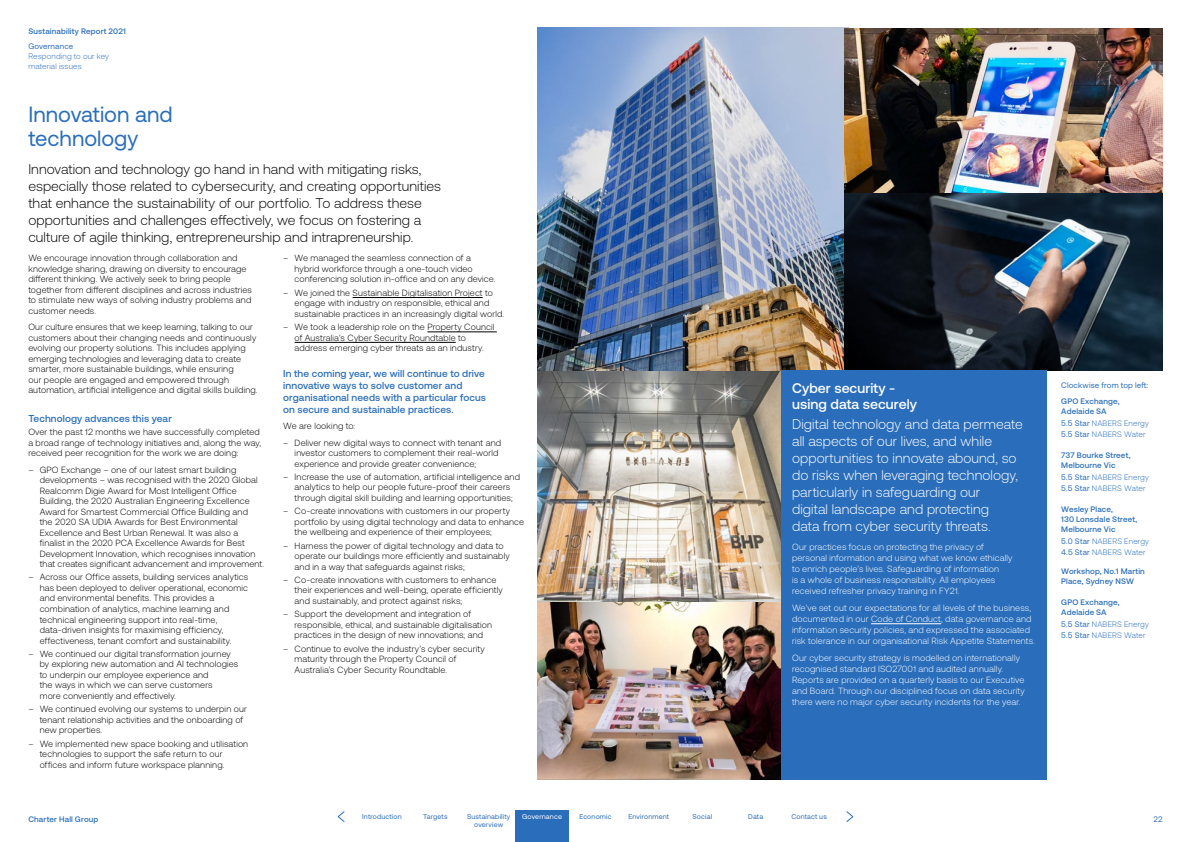
<style>
.page{position:relative;width:1191px;height:842px;background:#fff}
.page>*{position:absolute;margin:0;border:0;box-sizing:border-box;transform-origin:0 0}
.t1{font:22px/24px "Aeonik";color:#2a6ebb}
.t2{font:300 14px/17px "Aeonik";letter-spacing:.005em;color:#000}
.t3{font:300 14px/17px "Aeonik";letter-spacing:.005em;color:#fff}
.t4{font:500 14px/16px "Aeonik";letter-spacing:.005em;color:#fff}
.t5{font:500 10px/12px "Aeonik";letter-spacing:.01em;color:#2a6ebb}
.t6{font:300 9px/10.5px "Aeonik";letter-spacing:.02em;color:#000}
.t7{font:300 9px/11px "Aeonik";letter-spacing:.015em;color:#fff}
.t8{font:500 8px/10px "Aeonik";letter-spacing:.02em;color:#2a6ebb}
.t9{font:300 8px/11.4px "Aeonik";letter-spacing:.02em;color:#2a6ebb}
.t10{font:8px "Aeonik";letter-spacing:.02em;color:#2a6ebb}
.t11{font:7px/8px "Aeonik";letter-spacing:.025em;color:#2a6ebb;text-align:center}
.t12{font:7px "Aeonik";letter-spacing:.025em;color:#fff}
.s1{font-weight:400}
</style>
<div class="page">
<hr style="left:352px;top:297px;width:130px;height:1px;background:#000">
<hr style="left:427px;top:332px;width:70px;height:1px;background:#000">
<hr style="left:295px;top:342px;width:161px;height:1px;background:#000">
<img style="left:537px;top:370px;width:243px;height:410px">
<img style="left:537px;top:28px;width:307px;height:342px">
<img style="left:844px;top:28px;width:318px;height:165px">
<img style="left:844px;top:193px;width:318px;height:177px">
<div style="left:780px;top:370px;width:266px;height:410px;background:#2a6ebb"></div>
<hr style="left:871px;top:623px;width:70px;height:1px;background:#fff">
<svg style="left:337px;top:811px;width:8px;height:11px"></svg>
<svg style="left:846px;top:811px;width:8px;height:11px"></svg>
<div style="left:515px;top:810px;width:54px;height:32px;background:#2a6ebb"></div>
<p class="t8" style="left:28px;top:27px;width:99px">Sustainability Report 2021</p>
<p class="t10" style="left:28px;top:41px;width:47px">Governance</p>
<p class="t9" style="left:28px;top:51px;width:82px;line-height:10px">Responding to our key material issues</p>
<h1 class="t1" style="left:28px;top:102px;width:146px">Innovation and technology</h1>
<p class="t2" style="left:28px;top:161px;width:414px">Innovation and technology go hand in hand with mitigating risks, especially those related to cybersecurity, and creating opportunities that enhance the sustainability of our portfolio. To address these opportunities and challenges effectively, we focus on fostering a culture of agile thinking, entrepreneurship and intrapreneurship.</p>
<p class="t6" style="left:28px;top:253px;width:225px">We encourage innovation through collaboration and knowledge sharing, drawing on diversity to encourage different thinking. We actively seek to bring people together from different disciplines and across industries to stimulate new ways of solving industry problems and customer needs.</p>
<p class="t6" style="left:28px;top:322px;width:231px">Our culture ensures that we keep learning, talking to our customers about their changing needs and continuously evolving our property solutions. This includes applying emerging technologies and leveraging data to create smarter, more sustainable buildings, while ensuring<br>our people are engaged and empowered through automation, artificial intelligence and digital skills building.</p>
<p class="t5" style="left:28px;top:413px;width:145px">Technology advances this year</p>
<p class="t6" style="left:28px;top:427px;width:234px">Over the past 12 months we have successfully completed a broad range of technology initiatives and, along the way, received peer recognition for the work we are doing:</p>
<p class="t6" style="left:40px;top:464px;width:226px;text-indent:-11px">– GPO Exchange – one of our latest smart building developments – was recognised with the 2020 Global Realcomm Digie Award for Most Intelligent Office Building, the 2020 Australian Engineering Excellence Award for Smartest Commercial Office Building and<br>the 2020 SA UDIA Awards for Best Environmental Excellence and Best Urban Renewal. It was also a finalist in the 2020 PCA Excellence Awards for Best Development Innovation, which recognises innovation that creates significant advancement and improvement.</p>
<p class="t6" style="left:40px;top:572px;width:210px;text-indent:-11px">– Across our Office assets, building services analytics has been deployed to deliver operational, economic and environmental benefits. This provides a combination of analytics, machine learning and technical engineering support into real-time, data-driven insights for maximising efficiency, effectiveness, tenant comfort and sustainability.</p>
<p class="t6" style="left:40px;top:648px;width:200px;text-indent:-11px">– We continued our digital transformation journey by exploring new automation and AI technologies to underpin our employee experience and<br>the ways in which we can serve customers<br>more conveniently and effectively.</p>
<p class="t6" style="left:40px;top:704px;width:209px;text-indent:-11px">– We continued evolving our systems to underpin our tenant relationship activities and the onboarding of new properties.</p>
<p class="t6" style="left:40px;top:738px;width:210px;text-indent:-11px">– We implemented new space booking and utilisation technologies to support the safe return to our offices and inform future workspace planning.</p>
<p class="t6" style="left:295px;top:253px;width:202px;text-indent:-11px">– We managed the seamless connection of a hybrid workforce through a one-touch video conferencing solution in-office and on any device.</p>
<p class="t6" style="left:295px;top:287px;width:211px;text-indent:-11px">– We joined the Sustainable Digitalisation Project to engage with industry on responsible, ethical and sustainable practices in an increasingly digital world.</p>
<p class="t6" style="left:295px;top:322px;width:201px;text-indent:-11px">– We took a leadership role on the Property Council of Australia's Cyber Security Roundtable to address emerging cyber threats as an industry.</p>
<p class="t5" style="left:283px;top:368px;width:204px">In the coming year, we will continue to drive innovative ways to solve customer and organisational needs with a particular focus on secure and sustainable practices.</p>
<p class="t6" style="left:283px;top:421px;width:73px">We are looking to:</p>
<p class="t6" style="left:295px;top:437px;width:208px;text-indent:-11px">– Deliver new digital ways to connect with tenant and investor customers to complement their real-world experience and provide greater convenience;</p>
<p class="t6" style="left:283px;top:472px;width:238px;text-align:center">– Increase the use of automation, artificial intelligence and analytics to help our people future-proof their careers through digital skill building and learning opportunities;</p>
<p class="t6" style="left:295px;top:506px;width:231px;text-indent:-11px">– Co-create innovations with customers in our property portfolio by using digital technology and data to enhance the wellbeing and experience of their employees;</p>
<p class="t6" style="left:295px;top:540px;width:217px;text-indent:-11px">– Harness the power of digital technology and data to operate our buildings more efficiently and sustainably and in a way that safeguards against risks;</p>
<p class="t6" style="left:295px;top:575px;width:210px;text-indent:-11px">– Co-create innovations with customers to enhance their experiences and well-being, operate efficiently and sustainably, and protect against risks;</p>
<p class="t6" style="left:295px;top:609px;width:199px;text-indent:-11px">– Support the development and integration of responsible, ethical, and sustainable digitalisation practices in the design of new innovations; and</p>
<p class="t6" style="left:295px;top:643px;width:192px;text-indent:-11px">– Continue to evolve the industry’s cyber security maturity through the Property Council of<br>Australia’s Cyber Security Roundtable.</p>
<h2 class="t4" style="left:792px;top:380px;width:126px">Cyber security - using data securely</h2>
<p class="t3" style="left:792px;top:415px;width:232px">Digital technology and data permeate all aspects of our lives, and while opportunities to innovate abound, so do risks when leveraging technology, particularly in safeguarding our<br>digital landscape and protecting<br>data from cyber security threats.</p>
<p class="t7" style="left:792px;top:542px;width:222px">Our practices focus on protecting the privacy of personal information and using what we know ethically to enrich people’s lives. Safeguarding of information<br>is a whole of business responsibility. All employees received refresher privacy training in FY21.</p>
<p class="t7" style="left:792px;top:602px;width:244px">We’ve set out our expectations for all levels of the business, documented in our Code of Conduct, data governance and information security policies, and expressed the associated risk tolerance in our organisational Risk Appetite Statements.</p>
<p class="t7" style="left:792px;top:652px;width:234px">Our cyber security strategy is modelled on internationally recognised standard ISO27001 and audited annually.<br>Reports are provided on a quarterly basis to our Executive and Board. Through our disciplined focus on data security there were no major cyber security incidents for the year.</p>
<p class="t8" style="left:28px;top:814px;width:72px">Charter Hall Group</p>
<p class="t11" style="left:362px;top:813px;width:41px">Introduction</p>
<p class="t11" style="left:423px;top:813px;width:26px">Targets</p>
<p class="t11" style="left:467px;top:813px;width:45px">Sustainability overview</p>
<p class="t12" style="left:522px;top:813px;width:41px">Governance</p>
<p class="t11" style="left:579px;top:813px;width:34px">Economic</p>
<p class="t11" style="left:628px;top:813px;width:42px">Environment</p>
<p class="t11" style="left:692px;top:813px;width:21px">Social</p>
<p class="t11" style="left:748px;top:813px;width:16px">Data</p>
<p class="t11" style="left:791px;top:813px;width:37px">Contact us</p>
<p class="t10" style="left:1061px;top:381px;width:88px">Clockwise from top left:</p>
<p class="t8" style="left:1061px;top:396px;width:60px">GPO Exchange,<br>Adelaide SA</p>
<p class="t9" style="left:1061px;top:417px;width:89px"><span class="s1">5.5 Star</span> NABERS Energy<br><span class="s1">5.5 Star</span> NABERS Water</p>
<p class="t8" style="left:1061px;top:450px;width:71px">737 Bourke Street,<br>Melbourne Vic</p>
<p class="t9" style="left:1061px;top:471px;width:89px"><span class="s1">5.5 Star</span> NABERS Energy<br><span class="s1">5.5 Star</span> NABERS Water</p>
<p class="t8" style="left:1061px;top:505px;width:78px">Wesley Place,<br>130 Lonsdale Street,<br>Melbourne Vic</p>
<p class="t9" style="left:1061px;top:535px;width:89px"><span class="s1">5.0 Star</span> NABERS Energy<br><span class="s1">4.5 Star</span> NABERS Water</p>
<p class="t8" style="left:1061px;top:566px;width:85px">Workshop, No.1 Martin<br>Place, Sydney NSW</p>
<p class="t8" style="left:1061px;top:597px;width:60px">GPO Exchange,<br>Adelaide SA</p>
<p class="t9" style="left:1061px;top:618px;width:89px"><span class="s1">5.5 Star</span> NABERS Energy<br><span class="s1">5.5 Star</span> NABERS Water</p>
<p class="t10" style="left:1153px;top:814px;width:11px">22</p>
</div>
